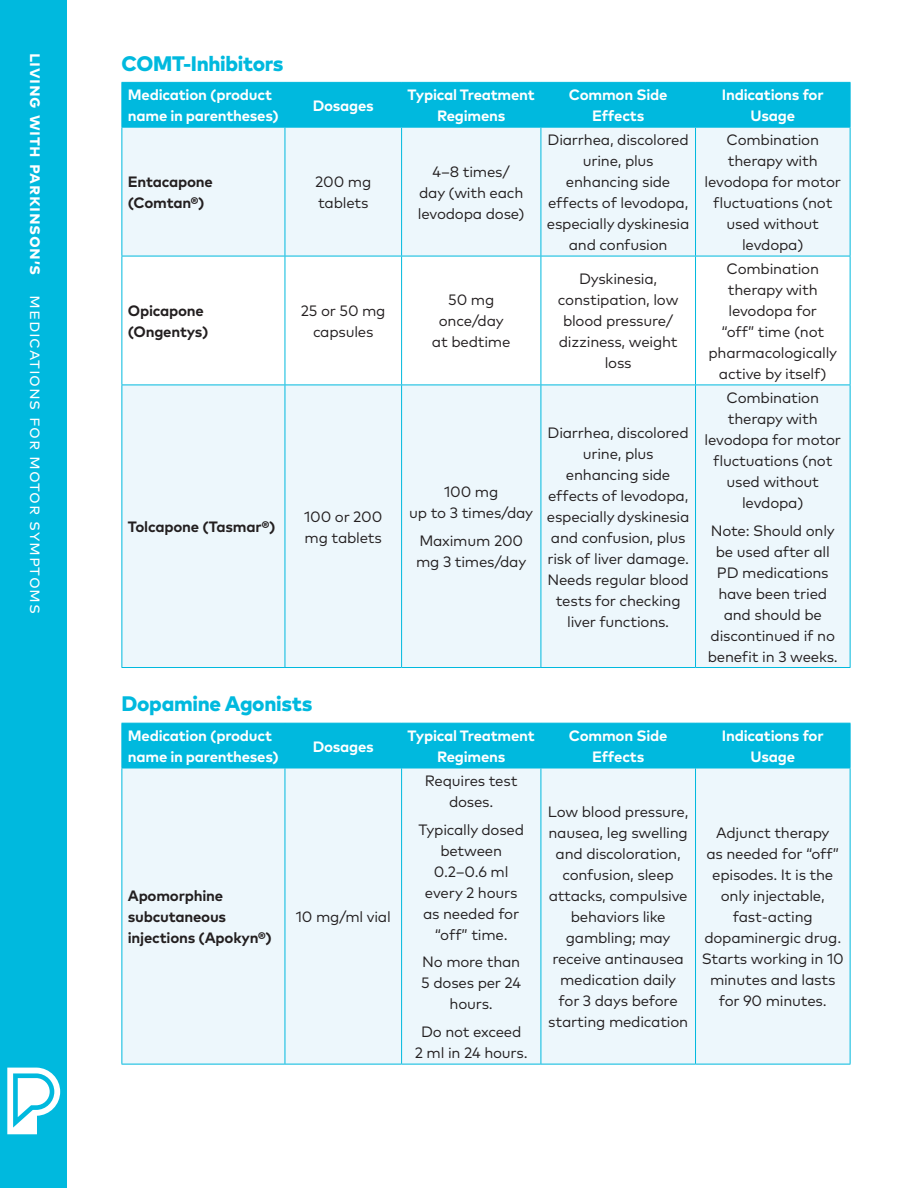
<style>
.page{position:relative;width:918px;height:1188px;background:#fff}
.page>*{position:absolute;margin:0;border:0;box-sizing:border-box;transform-origin:0 0}
.Subhead_Level_1{font:800 21px "Mark OT";letter-spacing:-.015em;color:#00b9de}
.t1{font:18px "Mark OT";letter-spacing:.04em;color:#fff}
.Body_Copy{font:15px/21px "Mark OT";letter-spacing:-.015em;color:#231f20;text-align:center}
.Body_Copy-2{font:700 15px/21px "Mark OT";letter-spacing:-.015em;color:#fff;text-align:center}
.Body_Copy-3{font:700 15px/21px "Mark OT";letter-spacing:-.015em;color:#231f20}
.s1{font-weight:700}
</style>
<div class="page">
<div style="left:0;top:0;width:68px;height:1188px;background:#00b9de"></div>
<svg style="left:7px;top:1068px;width:53px;height:66px"></svg>
<div style="left:123px;top:83px;width:727px;height:44px;background:#00b9de"></div>
<svg style="left:123px;top:128px;width:727px;height:539px;fill:#edf7fc"></svg>
<hr style="left:285px;top:82px;width:117px;height:1px;background:#00b9de">
<hr style="left:402px;top:82px;width:139px;height:1px;background:#00b9de">
<hr style="left:401px;top:83px;width:1px;height:44px;background:#00b9de">
<hr style="left:541px;top:82px;width:155px;height:1px;background:#00b9de">
<hr style="left:541px;top:83px;width:1px;height:44px;background:#00b9de">
<hr style="left:696px;top:82px;width:154px;height:1px;background:#00b9de">
<hr style="left:695px;top:83px;width:1px;height:44px;background:#00b9de">
<hr style="left:850px;top:83px;width:1px;height:44px;background:#00b9de">
<hr style="left:285px;top:127px;width:117px;height:1px;background:#00b9de">
<hr style="left:285px;top:128px;width:1px;height:128px;background:#00b9de">
<hr style="left:402px;top:127px;width:139px;height:1px;background:#00b9de">
<hr style="left:401px;top:128px;width:1px;height:128px;background:#00b9de">
<hr style="left:541px;top:127px;width:155px;height:1px;background:#00b9de">
<hr style="left:541px;top:128px;width:1px;height:128px;background:#00b9de">
<hr style="left:696px;top:127px;width:154px;height:1px;background:#00b9de">
<hr style="left:122px;top:256px;width:163px;height:1px;background:#00b9de">
<hr style="left:285px;top:256px;width:117px;height:1px;background:#00b9de">
<hr style="left:285px;top:256px;width:1px;height:129px;background:#00b9de">
<hr style="left:402px;top:256px;width:139px;height:1px;background:#00b9de">
<hr style="left:401px;top:256px;width:1px;height:129px;background:#00b9de">
<hr style="left:541px;top:256px;width:155px;height:1px;background:#00b9de">
<hr style="left:541px;top:256px;width:1px;height:129px;background:#00b9de">
<hr style="left:696px;top:256px;width:154px;height:1px;background:#00b9de">
<hr style="left:122px;top:385px;width:163px;height:1px;background:#00b9de">
<hr style="left:285px;top:385px;width:117px;height:1px;background:#00b9de">
<hr style="left:285px;top:385px;width:1px;height:282px;background:#00b9de">
<hr style="left:402px;top:385px;width:139px;height:1px;background:#00b9de">
<hr style="left:401px;top:385px;width:1px;height:282px;background:#00b9de">
<hr style="left:541px;top:385px;width:155px;height:1px;background:#00b9de">
<hr style="left:541px;top:385px;width:1px;height:282px;background:#00b9de">
<hr style="left:696px;top:385px;width:154px;height:1px;background:#00b9de">
<hr style="left:122px;top:667px;width:163px;height:1px;background:#00b9de">
<hr style="left:285px;top:667px;width:117px;height:1px;background:#00b9de">
<hr style="left:402px;top:667px;width:139px;height:1px;background:#00b9de">
<hr style="left:541px;top:667px;width:155px;height:1px;background:#00b9de">
<hr style="left:696px;top:667px;width:154px;height:1px;background:#00b9de">
<hr style="left:122px;top:128px;width:1px;height:128px;background:#00b9de">
<hr style="left:695px;top:128px;width:1px;height:128px;background:#00b9de">
<hr style="left:850px;top:128px;width:1px;height:128px;background:#00b9de">
<hr style="left:122px;top:256px;width:1px;height:129px;background:#00b9de">
<hr style="left:695px;top:256px;width:1px;height:129px;background:#00b9de">
<hr style="left:850px;top:256px;width:1px;height:129px;background:#00b9de">
<hr style="left:122px;top:385px;width:1px;height:282px;background:#00b9de">
<hr style="left:695px;top:385px;width:1px;height:282px;background:#00b9de">
<hr style="left:850px;top:385px;width:1px;height:282px;background:#00b9de">
<hr style="left:122px;top:82px;width:163px;height:1px;background:#00b9de">
<hr style="left:122px;top:83px;width:1px;height:44px;background:#00b9de">
<hr style="left:285px;top:83px;width:1px;height:44px;background:#00b9de">
<hr style="left:122px;top:127px;width:163px;height:1px;background:#00b9de">
<div style="left:123px;top:724px;width:727px;height:44px;background:#00b9de"></div>
<div style="left:123px;top:769px;width:727px;height:295px;background:#edf7fc"></div>
<hr style="left:285px;top:723px;width:117px;height:1px;background:#00b9de">
<hr style="left:402px;top:723px;width:139px;height:1px;background:#00b9de">
<hr style="left:401px;top:724px;width:1px;height:44px;background:#00b9de">
<hr style="left:541px;top:723px;width:155px;height:1px;background:#00b9de">
<hr style="left:541px;top:724px;width:1px;height:44px;background:#00b9de">
<hr style="left:696px;top:723px;width:154px;height:1px;background:#00b9de">
<hr style="left:695px;top:724px;width:1px;height:44px;background:#00b9de">
<hr style="left:850px;top:724px;width:1px;height:44px;background:#00b9de">
<hr style="left:285px;top:768px;width:117px;height:1px;background:#00b9de">
<hr style="left:285px;top:768px;width:1px;height:296px;background:#00b9de">
<hr style="left:402px;top:768px;width:139px;height:1px;background:#00b9de">
<hr style="left:401px;top:768px;width:1px;height:296px;background:#00b9de">
<hr style="left:541px;top:768px;width:155px;height:1px;background:#00b9de">
<hr style="left:541px;top:768px;width:1px;height:296px;background:#00b9de">
<hr style="left:696px;top:768px;width:154px;height:1px;background:#00b9de">
<hr style="left:122px;top:768px;width:1px;height:296px;background:#00b9de">
<hr style="left:695px;top:768px;width:1px;height:296px;background:#00b9de">
<hr style="left:850px;top:768px;width:1px;height:296px;background:#00b9de">
<hr style="left:122px;top:1064px;width:163px;height:1px;background:#00b9de">
<hr style="left:285px;top:1064px;width:117px;height:1px;background:#00b9de">
<hr style="left:402px;top:1064px;width:139px;height:1px;background:#00b9de">
<hr style="left:541px;top:1064px;width:155px;height:1px;background:#00b9de">
<hr style="left:696px;top:1064px;width:154px;height:1px;background:#00b9de">
<hr style="left:122px;top:723px;width:163px;height:1px;background:#00b9de">
<hr style="left:122px;top:724px;width:1px;height:44px;background:#00b9de">
<hr style="left:285px;top:724px;width:1px;height:44px;background:#00b9de">
<hr style="left:122px;top:768px;width:163px;height:1px;background:#00b9de">
<p class="t1" style="left:47px;top:53px;width:563px;rotate:90deg"><span class="s1">living with Parkinson’s</span> Medications for Motor Sym ptom s</p>
<p class="Subhead_Level_1" style="left:122px;top:49px;width:164px">COMT-Inhibitors</p>
<p class="Body_Copy-2" style="left:128px;top:84px;width:153px;text-align:left">Medication (product name in parentheses)</p>
<p class="Body_Copy-2" style="left:313px;top:94px;width:63px">Dosages</p>
<p class="Body_Copy-2" style="left:408px;top:84px;width:129px">Typical Treatment<br>Regimens</p>
<p class="Body_Copy-2" style="left:569px;top:84px;width:100px">Common Side<br>Effects</p>
<p class="Body_Copy-2" style="left:722px;top:84px;width:103px">Indications for<br>Usage</p>
<p class="Body_Copy" style="left:547px;top:129px;width:144px">Diarrhea, discolored urine, plus enhancing side effects of levodopa, especially dyskinesia and confusion</p>
<p class="Body_Copy" style="left:705px;top:129px;width:138px">Combination therapy with levodopa for motor fluctuations (not used without levdopa)</p>
<p class="Body_Copy-3" style="left:128px;top:171px;width:87px">Entacapone (Comtan®)</p>
<p class="Body_Copy" style="left:315px;top:171px;width:57px;text-align:left">200 mg tablets</p>
<p class="Body_Copy" style="left:418px;top:161px;width:108px">4–8 times/ day (with each levodopa dose)</p>
<p class="Body_Copy" style="left:558px;top:268px;width:122px">Dyskinesia, constipation, low blood pressure/ dizziness, weight loss</p>
<p class="Body_Copy" style="left:708px;top:258px;width:130px">Combination therapy with levodopa for<br>“off” time (not pharmacologically active by itself)</p>
<p class="Body_Copy-3" style="left:128px;top:300px;width:82px">Opicapone (Ongentys)</p>
<p class="Body_Copy" style="left:301px;top:300px;width:86px">25 or 50 mg capsules</p>
<p class="Body_Copy" style="left:432px;top:289px;width:80px">50 mg once/day at bedtime</p>
<p class="Body_Copy" style="left:705px;top:387px;width:138px">Combination therapy with levodopa for motor fluctuations (not used without levdopa)</p>
<p class="Body_Copy" style="left:708px;top:520px;width:132px">Note: Should only be used after all<br>PD medications have been tried and should be discontinued if no benefit in 3 weeks.</p>
<p class="Body_Copy" style="left:547px;top:422px;width:144px">Diarrhea, discolored urine, plus enhancing side effects of levodopa, especially dyskinesia and confusion, plus risk of liver damage.<br>Needs regular blood tests for checking liver functions.</p>
<p class="Body_Copy" style="left:409px;top:481px;width:125px">100 mg<br>up to 3 times/day</p>
<p class="Body_Copy" style="left:416px;top:530px;width:112px;text-align:left">Maximum 200 mg 3 times/day</p>
<p class="Body_Copy-3" style="left:128px;top:516px;width:149px">Tolcapone (Tasmar®)</p>
<p class="Body_Copy" style="left:304px;top:506px;width:80px;text-align:left">100 or 200 mg tablets</p>
<p class="Subhead_Level_1" style="left:122px;top:690px;width:192px">Dopamine Agonists</p>
<p class="Body_Copy-2" style="left:128px;top:725px;width:153px;text-align:left">Medication (product name in parentheses)</p>
<p class="Body_Copy-2" style="left:313px;top:735px;width:63px">Dosages</p>
<p class="Body_Copy-2" style="left:408px;top:725px;width:129px">Typical Treatment<br>Regimens</p>
<p class="Body_Copy-2" style="left:569px;top:725px;width:100px">Common Side<br>Effects</p>
<p class="Body_Copy-2" style="left:722px;top:725px;width:103px">Indications for<br>Usage</p>
<p class="Body_Copy-3" style="left:128px;top:885px;width:146px">Apomorphine subcutaneous injections (Apokyn®)</p>
<p class="Body_Copy" style="left:296px;top:906px;width:97px">10 mg/ml vial</p>
<p class="Body_Copy" style="left:425px;top:770px;width:94px">Requires test doses.</p>
<p class="Body_Copy" style="left:418px;top:819px;width:107px">Typically dosed between<br>0.2–0.6 ml every 2 hours as needed for “off” time.</p>
<p class="Body_Copy" style="left:421px;top:951px;width:101px">No more than<br>5 doses per 24 hours.</p>
<p class="Body_Copy" style="left:415px;top:1021px;width:114px">Do not exceed<br>2 ml in 24 hours.</p>
<p class="Body_Copy" style="left:548px;top:801px;width:142px">Low blood pressure, nausea, leg swelling and discoloration, confusion, sleep attacks, compulsive behaviors like gambling; may receive antinausea medication daily for 3 days before starting medication</p>
<p class="Body_Copy" style="left:702px;top:822px;width:143px">Adjunct therapy<br>as needed for “off” episodes. It is the only injectable, fast-acting dopaminergic drug.<br>Starts working in 10 minutes and lasts for 90 minutes.</p>
</div>
